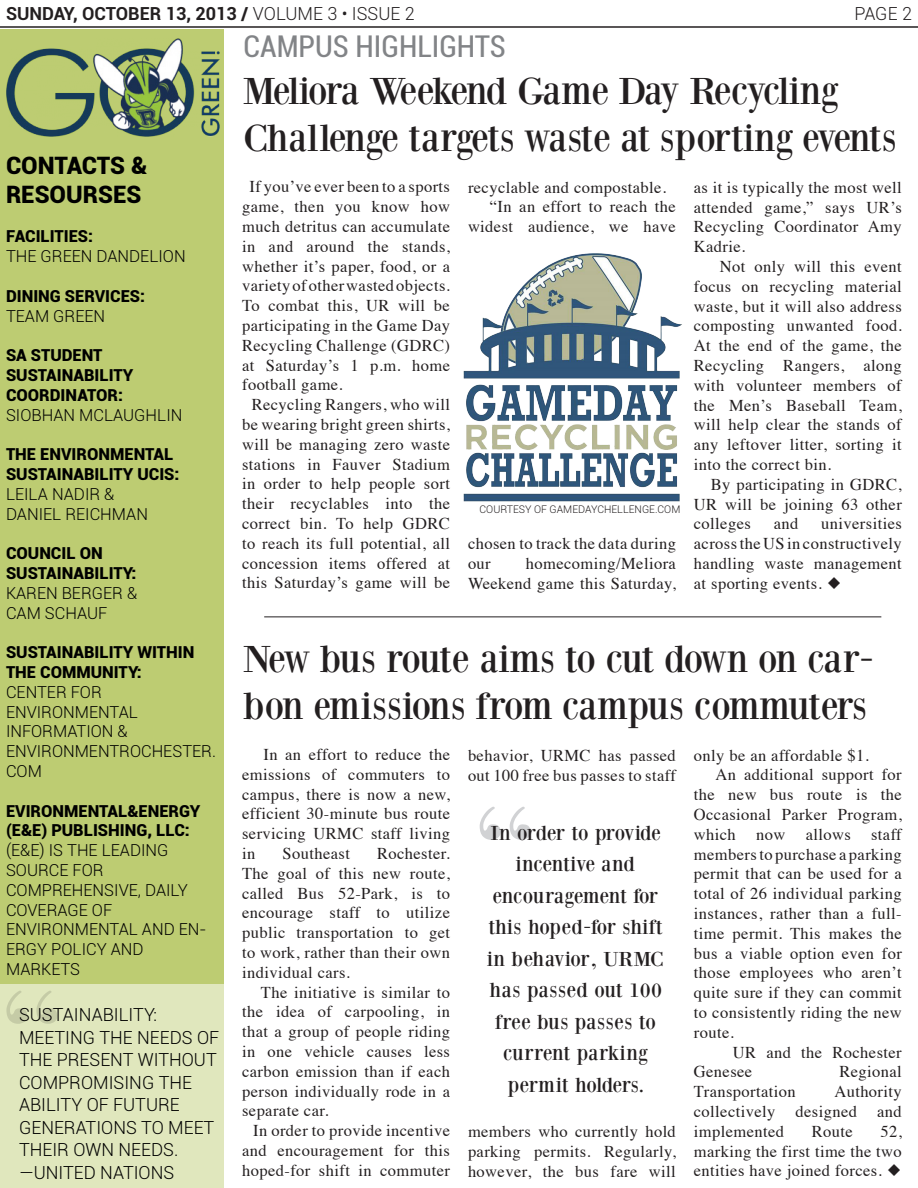
<style>
.page{position:relative;width:918px;height:1188px;background:#fff}
.page>*{position:absolute;margin:0;border:0;box-sizing:border-box;transform-origin:0 0}
.t1{font:120px "Bodoni XT";color:#000}
.Byline_Name{font:120px "Bodoni XT";color:#d1d2d4}
.t2{font:39px/46.8px "Bodoni XT";letter-spacing:-.04em;color:#231f20}
.t3{font:condensed 30px "Roboto";color:#828487}
.t4{font:900 24px "Roboto";color:#000}
.t5{font:21px/31.5px "Bodoni XT";letter-spacing:-.015em;color:#231f20;text-align:center}
.t6{font:300 18px/22.5px "Roboto";color:#000}
.t7{font:700 18px "Roboto";color:#231f20}
.t8{font:300 18px "Roboto";color:#231f20}
.t9{font:16.5px/19.8px "Times";letter-spacing:.025em;color:#231f20;text-align:justify}
.t10{font:300 16.5px/19.8px "Roboto";color:#000}
.t11{font:900 16.5px/19.8px "Roboto";color:#000}
.t12{font:300 10.5px "Roboto";color:#231f20}
.s1{font-weight:300}
</style>
<div class="page">
<div style="left:0;top:984px;width:223px;height:204px;background:#e0e7bd"></div>
<div style="left:1px;top:30px;width:223px;height:954px;background:#bdcc72"></div>
<hr style="left:264px;top:616px;width:617px;height:1px;background:#231f20">
<hr style="left:0;top:26px;width:918px;height:2px;background:#231f20">
<img style="left:463px;top:253px;width:219px;height:249px">
<img style="left:6px;top:39px;width:214px;height:97px">
<p class="t7" style="left:6px;top:0;width:410px">SUNDAY, OCTOBER 13, 2013 / <span class="s1">VOLUME 3 • ISSUE 2</span></p>
<p class="t8" style="left:855px;top:1px;width:59px">PAGE 2</p>
<p class="t4" style="left:6px;top:148px;width:143px">CONTACTS &amp;</p>
<p class="t4" style="left:6px;top:177px;width:135px">RESOURSES</p>
<p class="t11" style="left:6px;top:226px;width:9px">FACILI</p>
<p class="t11" style="left:55px;top:226px;width:40px">TIES:</p>
<p class="t10" style="left:6px;top:246px;width:113px">TH E GREEN DAND</p>
<p class="t10" style="left:140px;top:246px;width:44px">ELION</p>
<p class="t11" style="left:6px;top:285px;width:21px">DINING</p>
<p class="t11" style="left:65px;top:285px;width:11px">SERVICE</p>
<p class="t11" style="left:130px;top:285px;width:17px">S:</p>
<p class="t10" style="left:6px;top:305px;width:98px">TEAM GREEN</p>
<p class="t11" style="left:6px;top:345px;width:67px">SA STUDEN</p>
<p class="t11" style="left:93px;top:345px;width:11px">T</p>
<p class="t11" style="left:6px;top:365px;width:50px">SUSTAINABILI</p>
<p class="t11" style="left:113px;top:365px;width:19px">TY</p>
<p class="t11" style="left:6px;top:384px;width:22px">COORDINA</p>
<p class="t11" style="left:87px;top:384px;width:37px">TOR:</p>
<p class="t10" style="left:6px;top:404px;width:47px">SIOBHAN</p>
<p class="t10" style="left:79px;top:404px;width:102px">MCLAUGH LIN</p>
<p class="t11" style="left:6px;top:444px;width:11px">THE</p>
<p class="t11" style="left:40px;top:444px;width:21px">ENVIRONMEN</p>
<p class="t11" style="left:145px;top:444px;width:19px">TAL</p>
<p class="t11" style="left:6px;top:464px;width:50px">SUSTAINABILI</p>
<p class="t11" style="left:113px;top:464px;width:68px">TY UCIS:</p>
<p class="t10" style="left:6px;top:483px;width:9px">LEIL</p>
<p class="t10" style="left:38px;top:483px;width:78px">A NADI R &amp;</p>
<p class="t10" style="left:6px;top:503px;width:132px">DAN IEL REICH MAN</p>
<p class="t11" style="left:6px;top:543px;width:44px">COUNCIL</p>
<p class="t11" style="left:80px;top:543px;width:12px">ON</p>
<p class="t11" style="left:6px;top:563px;width:50px">SUSTAINABILI</p>
<p class="t11" style="left:113px;top:563px;width:24px">TY:</p>
<p class="t10" style="left:6px;top:582px;width:11px">KAR</p>
<p class="t10" style="left:37px;top:582px;width:102px">EN BERG ER &amp;</p>
<p class="t10" style="left:6px;top:602px;width:51px">CAM SCHA</p>
<p class="t10" style="left:87px;top:602px;width:20px">UF</p>
<p class="t11" style="left:6px;top:642px;width:50px">SUSTAINABILI</p>
<p class="t11" style="left:113px;top:642px;width:63px">TY WITHIN</p>
<p class="t11" style="left:6px;top:662px;width:48px">THE COMM</p>
<p class="t11" style="left:91px;top:662px;width:52px">UNITY:</p>
<p class="t10" style="left:6px;top:681px;width:92px">CENTER FOR</p>
<p class="t10" style="left:6px;top:701px;width:103px">ENVIRON MENTA</p>
<p class="t10" style="left:129px;top:701px;width:11px">L</p>
<p class="t10" style="left:6px;top:721px;width:123px">INFORMATION &amp;</p>
<p class="t10" style="left:6px;top:741px;width:211px">ENVIRON MENTROCH ESTER.<br>COM</p>
<p class="t11" style="left:6px;top:800px;width:21px">EVIRONMEN</p>
<p class="t11" style="left:6px;top:800px;width:154px;text-indent:93px">TAL&amp;ENERGY (E&amp;E) PUBLISHING</p>
<p class="t11" style="left:147px;top:820px;width:44px">, LLC:</p>
<p class="t10" style="left:6px;top:840px;width:151px">(E&amp;E) IS TH E LEAD ING<br>SOURCE FOR</p>
<p class="t10" style="left:6px;top:879px;width:183px">COMPREH ENSIVE, DAILY<br>COVERAG</p>
<p class="t10" style="left:79px;top:899px;width:33px">E OF</p>
<p class="t10" style="left:6px;top:919px;width:103px">ENVIRON MENTA</p>
<p class="t10" style="left:129px;top:919px;width:25px">L AND</p>
<p class="t10" style="left:179px;top:919px;width:29px">EN-</p>
<p class="t10" style="left:6px;top:939px;width:117px">ERGY POLICY AND</p>
<p class="t10" style="left:6px;top:959px;width:26px">MARK</p>
<p class="t10" style="left:51px;top:959px;width:30px">ETS</p>
<h1 class="t1" style="left:2px;top:960px;width:61px">“</h1>
<p class="t6" style="left:19px;top:1003px;width:12px">SUS</p>
<p class="t6" style="left:53px;top:1003px;width:58px">TAI NABILI</p>
<p class="t6" style="left:133px;top:1003px;width:25px">TY:</p>
<p class="t6" style="left:19px;top:1026px;width:200px">MEETING TH E NEEDS OF<br>TH E PRESENT WITHOUT</p>
<p class="t6" style="left:19px;top:1071px;width:175px">COMPROMISING THE</p>
<p class="t6" style="left:19px;top:1093px;width:162px">ABILITY OF FUTURE</p>
<p class="t6" style="left:19px;top:1116px;width:192px">G EN ERATIONS TO MEET</p>
<p class="t6" style="left:19px;top:1138px;width:161px">TH EIR OWN N EEDS.</p>
<p class="t6" style="left:19px;top:1161px;width:157px">—UN ITED NATIONS</p>
<p class="t3" style="left:244px;top:26px;width:264px">CAMPUS HIGHLIGHTS</p>
<p class="t2" style="left:243px;top:68px;width:655px">Meliora Weekend Game Day Recycling<br>Challenge targets waste at sporting events</p>
<p class="t9" style="left:242px;top:176px;width:209px;text-indent:7px">If you’ve ever been to a sports game, then you know how much detritus can accumulate in and around the stands, whether it’s paper, food, or a variety of other wasted objects.<br>To combat this, UR will be participating in the Game Day Recycling Challenge (GDRC) at Saturday’s 1 p.m. home football game.</p>
<p class="t9" style="left:242px;top:393px;width:209px;text-align:center">Recycling Rangers, who will be wearing bright green shirts, will be managing zero waste stations in Fauver Stadium in order to help people sort their recyclables into the correct bin. To help GDRC to reach its full potential, all concession items offered at this Saturday’s game will be</p>
<p class="t9" style="left:468px;top:176px;width:200px">recyclable and compostable.</p>
<p class="t9" style="left:468px;top:196px;width:209px;text-align:right">“In an effort to reach the widest audience, we have</p>
<p class="t12" style="left:480px;top:502px;width:202px">COURTESY OF GAMEDAYCH ELLENG E.COM</p>
<p class="t9" style="left:468px;top:532px;width:209px">chosen to track the data during our</p>
<p class="t9" style="left:468px;top:552px;width:209px;text-align:right">homecoming/Meliora<br>Weekend game this Saturday,</p>
<p class="t9" style="left:694px;top:176px;width:209px">as it is typically the most well attended game,” says UR’s Recycling Coordinator Amy Kadrie.</p>
<p class="t9" style="left:694px;top:255px;width:209px;text-indent:26px">Not only will this event focus on recycling material waste, but it will also address composting unwanted food.<br>At the end of the game, the Recycling Rangers, along with volunteer members of the Men’s Baseball Team, will help clear the stands of any leftover litter, sorting it into the correct bin.</p>
<p class="t9" style="left:694px;top:473px;width:209px;text-indent:17px">By participating in GDRC, UR will be joining 63 other colleges</p>
<p class="t9" style="left:774px;top:513px;width:26px">and</p>
<p class="t9" style="left:694px;top:513px;width:209px;text-indent:127px">universities across the US in constructively handling waste management at sporting events.</p>
<p class="t2" style="left:243px;top:635px;width:632px">New bus route aims to cut down on car&shy;bon emissions from campus commuters</p>
<p class="t9" style="left:242px;top:743px;width:209px;text-indent:21px">In an effort to reduce the emissions of commuters to campus, there is now a new, efficient 30-minute bus route servicing URMC staff living in</p>
<p class="t9" style="left:242px;top:842px;width:209px;text-indent:135px">Rochester.<br>The goal of this new route, called Bus 52-Park, is to encourage staff to utilize public transportation to get to work, rather than their own individual cars.</p>
<p class="t9" style="left:242px;top:981px;width:209px;text-indent:19px">The initiative is similar to the idea of carpooling, in that a group of people riding in one vehicle causes less carbon emission than if each person individually rode in a separate car.</p>
<p class="t9" style="left:242px;top:1119px;width:209px;text-indent:11px">In order to provide incentive and encouragement for this hoped-for shift in commuter</p>
<p class="t9" style="left:282px;top:842px;width:69px">Southeast</p>
<p class="t9" style="left:468px;top:744px;width:209px">behavior, URMC has passed out 100 free bus passes to staff</p>
<p class="Byline_Name" style="left:475px;top:776px;width:61px">“</p>
<p class="t5" style="left:487px;top:817px;width:178px">In order to provide incentive and encouragement for this hoped-for shift in behavior, URMC has passed out 100 free bus passes to current parking permit holders.</p>
<p class="t9" style="left:468px;top:1120px;width:209px">members who currently hold parking permits. Regularly, however, the bus fare will</p>
<p class="t9" style="left:694px;top:744px;width:177px">only be an affordable $1.</p>
<p class="t9" style="left:694px;top:763px;width:209px;text-indent:22px">An additional support for the new bus route is the Occasional Parker Program, which now allows staff members to purchase a parking permit that can be used for a total of 26 individual parking instances, rather than a full&shy;time permit. This makes the bus a viable option even for those employees who aren’t quite sure if they can commit to consistently riding the new route.</p>
<p class="t9" style="left:694px;top:1041px;width:209px;text-indent:39px">UR and the Rochester<br>Genesee</p>
<p class="t9" style="left:839px;top:1060px;width:64px">Regional</p>
<p class="t9" style="left:694px;top:1080px;width:103px">Transportation</p>
<p class="t9" style="left:694px;top:1080px;width:209px;text-indent:140px">Authority collectively designed and implemented</p>
<p class="t9" style="left:694px;top:1120px;width:209px;text-indent:186px">52, marking the first time the two entities have joined forces.</p>
<p class="t9" style="left:812px;top:1120px;width:43px">Route</p>
</div>
